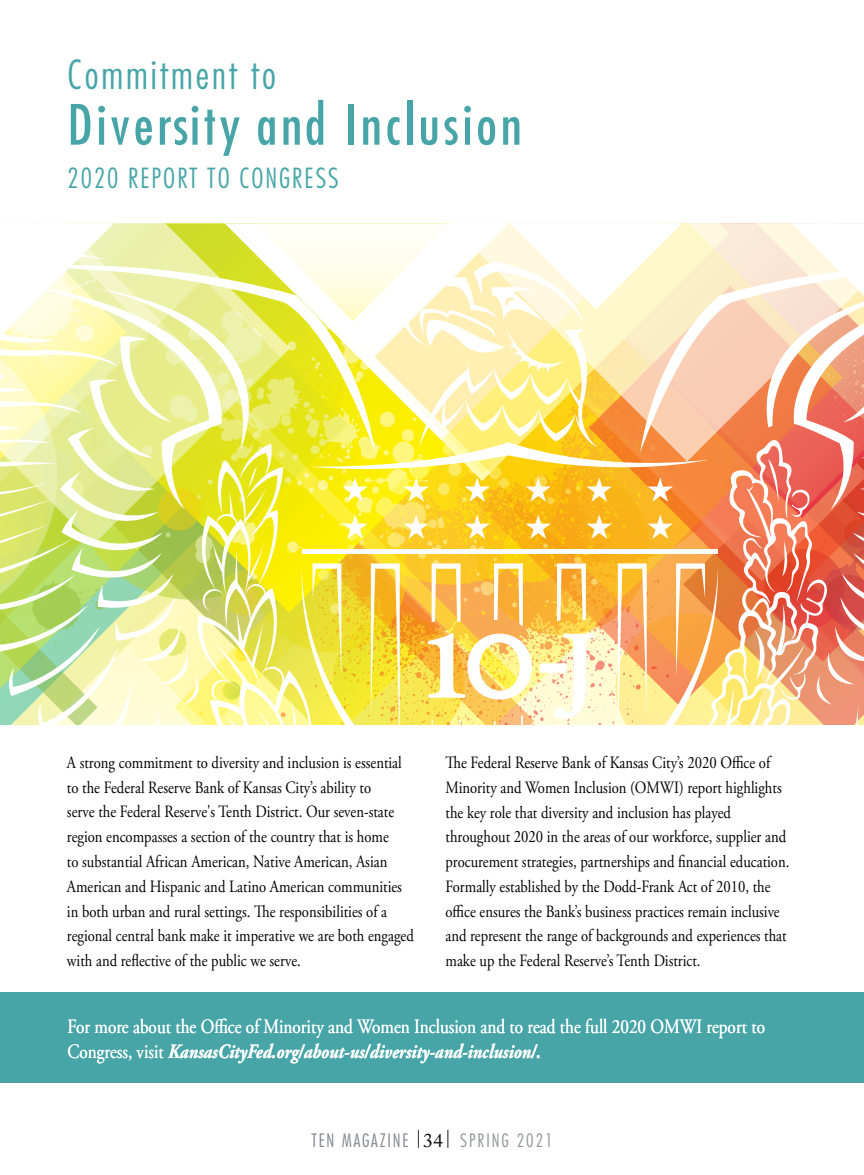
<style>
.page{position:relative;width:864px;height:1175px;background:#fff}
.page>*{position:absolute;margin:0;border:0;box-sizing:border-box;transform-origin:0 0}
.t1{font:condensed 54px "Futura Std";letter-spacing:.075em;color:#47a5a8}
.t2{font:300 condensed 39px "Futura Std";letter-spacing:.075em;color:#47a5a8}
.t3{font:300 condensed 27px "Futura Std";letter-spacing:.075em;color:#47a5a8}
.t4{font:20.25px/24.8px "Adobe Garamond Pro";color:#fff;scale:.85 1}
.t5{font:300 condensed 18px "Futura Std";letter-spacing:.1em;color:#808890}
.t6{font:17.25px/24.8px "Adobe Garamond Pro";color:#000;scale:.85 1}
.s1{font-weight:700;font-style:italic}
.s2{font-stretch:normal;color:#000}
.s3{font-family:"Adobe Caslon Pro";font-weight:400;font-stretch:normal;font-size:19.5px;color:#000}
.s4{color:#939598}
</style>
<div class="page">
<div style="left:0;top:991px;width:864px;height:91px;background:#47a5a8"></div>
<svg style="left:0;top:223px;width:864px;height:501px"></svg>
<h2 class="t2" style="left:68px;top:51px;width:210px">Commitment to</h2>
<h1 class="t1" style="left:68px;top:92px;width:456px">Diversity and Inclusion</h1>
<h3 class="t3" style="left:68px;top:162px;width:273px">2020 REPORT TO CONGRESS</h3>
<p class="t6" style="left:67px;top:750px;width:410px">A strong commitment to diversity and inclusion is essential to the Federal Reserve Bank of Kansas City’s ability to<br>serve the Federal Reserve's Tenth District. Our seven-state region encompasses a section of the country that is home<br>to substantial African American, Native American, Asian American and Hispanic and Latino American communities in both urban and rural settings. The responsibilities of a regional central bank make it imperative we are both engaged with and reflective of the public we serve.</p>
<p class="t6" style="left:446px;top:750px;width:406px">The Federal Reserve Bank of Kansas City’s 2020 Office of Minority and Women Inclusion (OMWI) report highlights the key role that diversity and inclusion has played throughout 2020 in the areas of our workforce, supplier and procurement strategies, partnerships and financial education.<br>Formally established by the Dodd-Frank Act of 2010, the office ensures the Bank’s business practices remain inclusive and represent the range of backgrounds and experiences that make up the Federal Reserve’s Tenth District.</p>
<p class="t4" style="left:68px;top:1015px;width:822px">For more about the Office of Minority and Women Inclusion and to read the full 2020 OMWI report to<br>Congress, visit <span class="s1">KansasCityFed.org/about-us/diversity-and-inclusion/.</span></p>
<p class="t4" style="left:214px;top:1015px;width:17px">f</p>
<p class="t5" style="left:311px;top:1128px;width:243px">TEN MAGAZINE <span class="s2">|</span><span class="s3">34</span><span class="s2">|</span> <span class="s4">SPRING 2021</span></p>
</div>
